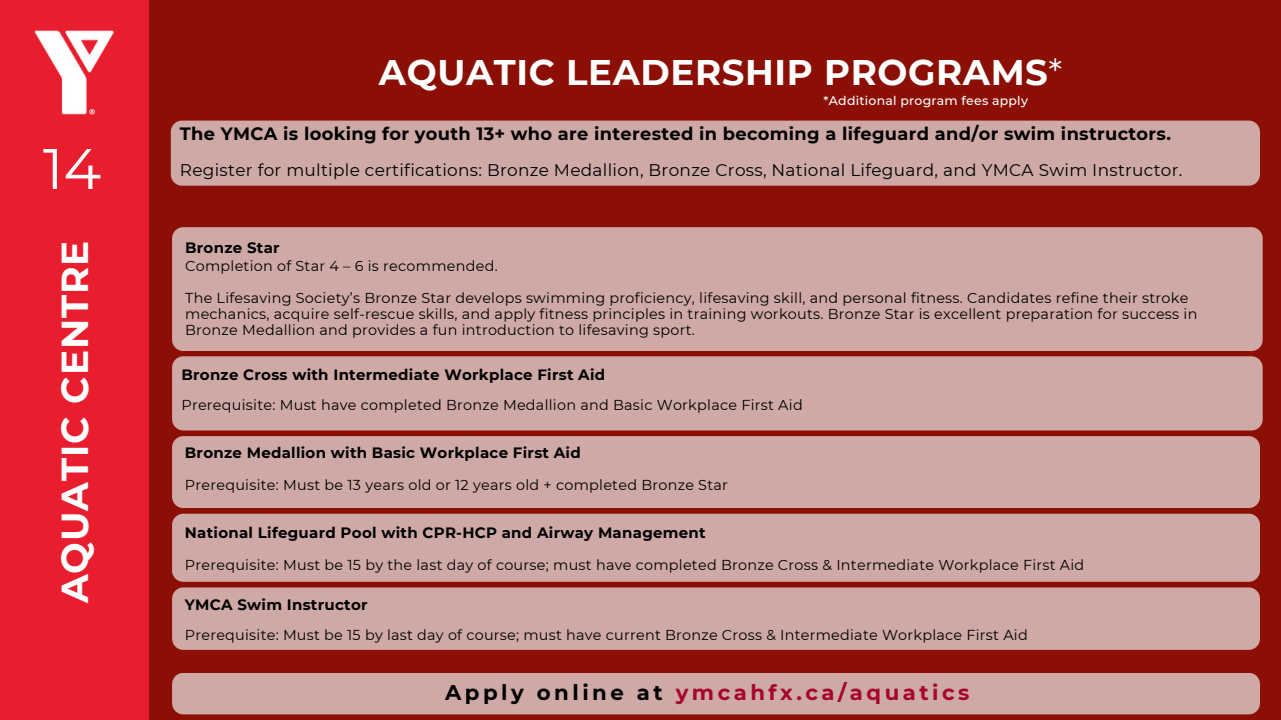
<style>
.page{position:relative;width:1281px;height:720px;background:#8b0f04}
.page>*{position:absolute;margin:0;border:0;box-sizing:border-box;transform-origin:0 0}
.t1{font:57.12px "Montserrat";color:#fff}
.t2{font:700 37.5px "Montserrat";letter-spacing:.025em;color:#fff}
.t3{font:700 35.62px "Montserrat";letter-spacing:.015em;color:#fff}
.t4{font:700 21.25px "Montserrat";letter-spacing:.165em;color:#a8042b}
.t5{font:700 17.75px "Montserrat";letter-spacing:.02em;color:#000}
.t6{font:16.88px "Montserrat";letter-spacing:.02em;color:#000}
.t7{font:700 15px "Montserrat";letter-spacing:.02em;color:#000}
.t8{font:14.38px/16px "Montserrat";letter-spacing:.02em;color:#000}
.t9{font:500 12.5px "Montserrat";letter-spacing:.02em;color:#fff}
.s1{font-weight:400}
.s2{color:#000}
</style>
<div class="page">
<div style="left:172px;top:436px;width:1088px;height:72px;background:#cea9a5"></div>
<div style="left:172px;top:356px;width:1090px;height:75px;background:#cea9a5"></div>
<div style="left:172px;top:514px;width:1088px;height:68px;background:#cea9a5"></div>
<div style="left:172px;top:673px;width:1088px;height:41px;background:#cea9a5"></div>
<div style="left:171px;top:121px;width:1089px;height:65px;background:#cea9a5"></div>
<div style="left:172px;top:587px;width:1088px;height:63px;background:#cea9a5"></div>
<div style="left:172px;top:227px;width:1090px;height:124px;background:#cea9a5"></div>
<div style="left:0;top:0;width:149px;height:720px;background:#e81d2d"></div>
<img style="left:34px;top:30px;width:80px;height:85px">
<h1 class="t1" style="left:43px;top:134px;width:60px">14</h1>
<h2 class="t2" style="left:52px;top:603px;width:364px;rotate:-90deg">AQUATIC CENTRE</h2>
<h3 class="t3" style="left:379px;top:50px;width:685px">AQUATIC LEADERSHIP PROGRAMS<span class="s1">*</span></h3>
<p class="t9" style="left:823px;top:93px;width:206px">*Additional program fees apply</p>
<p class="t5" style="left:180px;top:123px;width:992px">The YMCA is looking for youth 13+ who are interested in becoming a lifeguard and/or swim instructors.</p>
<p class="t6" style="left:180px;top:159px;width:1004px">Register for multiple certifications: Bronze Medallion, Bronze Cross, National Lifeguard, and YMCA Swim Instructor.</p>
<p class="t7" style="left:185px;top:239px;width:96px">Bronze Star</p>
<p class="t8" style="left:185px;top:258px;width:314px">Completion of Star 4 – 6 is recommended.</p>
<p class="t8" style="left:185px;top:290px;width:1013px">The Lifesaving Society’s Bronze Star develops swimming proficiency, lifesaving skill, and personal fitness. Candidates refine their stroke mechanics, acquire self-rescue skills, and apply fitness principles in training workouts. Bronze Star is excellent preparation for success in<br>Bronze Medallion and provides a fun introduction to lifesaving sport.</p>
<p class="t7" style="left:181px;top:365px;width:425px">Bronze Cross with Intermediate Workplace First Aid</p>
<p class="t8" style="left:181px;top:397px;width:623px">Prerequisite: Must have completed Bronze Medallion and Basic Workplace First Aid</p>
<p class="t7" style="left:185px;top:443px;width:397px">Bronze Medallion with Basic Workplace First Aid</p>
<p class="t8" style="left:185px;top:477px;width:544px">Prerequisite: Must be 13 years old or 12 years old + completed Bronze Star</p>
<p class="t7" style="left:185px;top:523px;width:522px">National Lifeguard Pool with CPR-HCP and Airway Management</p>
<p class="t8" style="left:185px;top:556px;width:901px">Prerequisite: Must be 15 by the last day of course; must have completed Bronze Cross &amp; Intermediate Workplace First Aid</p>
<p class="t7" style="left:185px;top:595px;width:184px">YMCA Swim Instructor</p>
<p class="t8" style="left:185px;top:626px;width:844px">Prerequisite: Must be 15 by last day of course; must have current Bronze Cross &amp; Intermediate Workplace First Aid</p>
<h3 class="t4" style="left:445px;top:680px;width:526px"><span class="s2">Apply online at</span> ymcahfx.ca/aquatics</h3>
</div>
